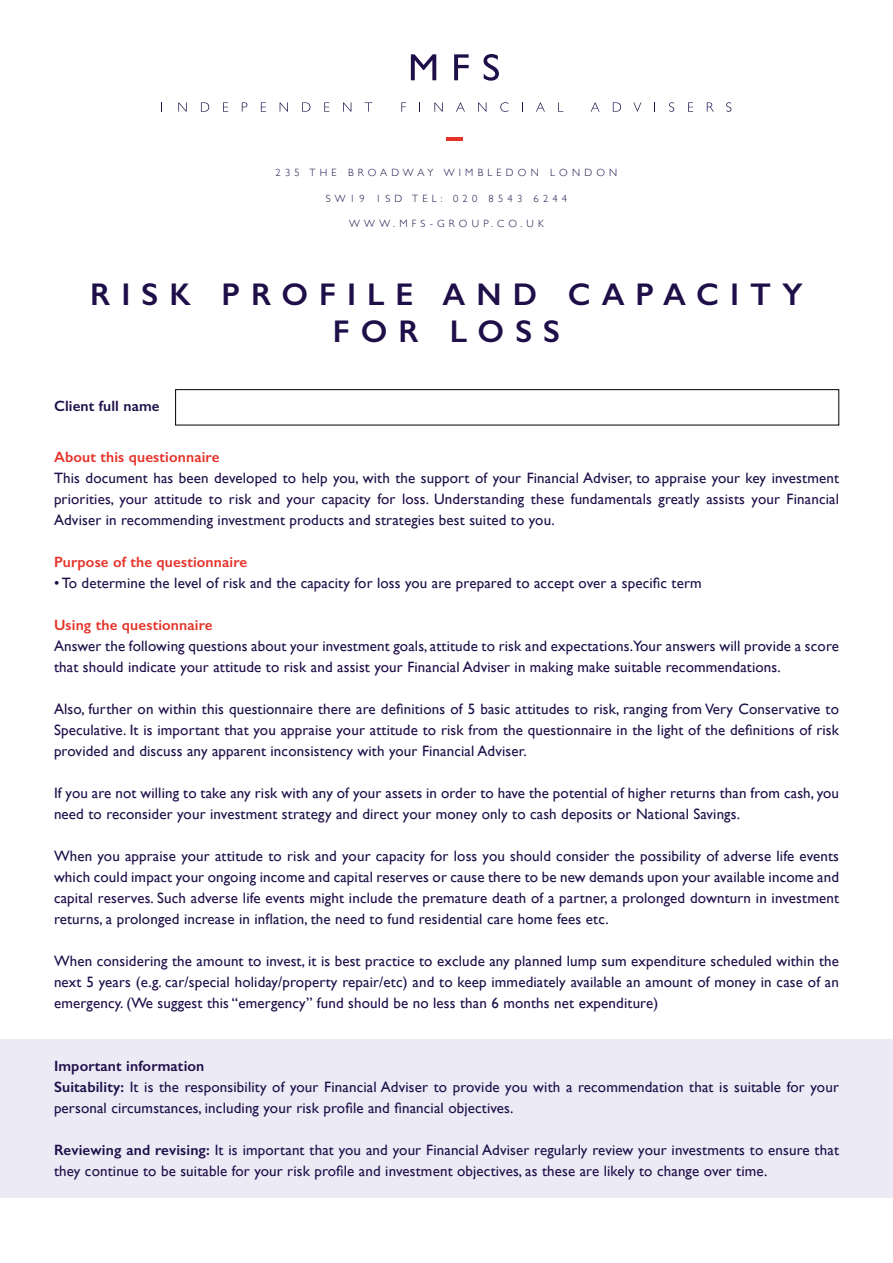
<style>
.page{position:relative;width:893px;height:1263px;background:#fff}
.page>*{position:absolute;margin:0;border:0;box-sizing:border-box;transform-origin:0 0}
.t1{font:600 31.5px/37.8px "Gill Sans";letter-spacing:.35em;color:#1e0f49;text-align:center}
.t2{font:15px/21px "Gill Sans";letter-spacing:.01em;color:#1e0f49;text-align:justify}
.t3{font:600 15px "Gill Sans";letter-spacing:.01em;color:#e63329}
.t4{font:600 15px "Gill Sans";letter-spacing:.01em;color:#1e0f49}
.t5{font:300 10.5px "Gill Sans";letter-spacing:.4em;color:#1e0f49}
.s1{font-weight:600}
</style>
<div class="page">
<div style="left:0;top:1040px;width:893px;height:158px;background:#ebeaf5"></div>
<hr style="left:447px;top:137px;width:16px;height:3px;background:#e63329">
<svg style="left:411px;top:54px;width:25px;height:26px"></svg>
<svg style="left:454px;top:54px;width:15px;height:26px"></svg>
<svg style="left:483px;top:54px;width:16px;height:27px"></svg>
<svg style="left:178px;top:102px;width:9px;height:10px"></svg>
<svg style="left:201px;top:102px;width:8px;height:10px"></svg>
<svg style="left:223px;top:102px;width:5px;height:10px"></svg>
<svg style="left:242px;top:102px;width:5px;height:10px"></svg>
<svg style="left:261px;top:102px;width:5px;height:10px"></svg>
<svg style="left:280px;top:102px;width:8px;height:10px"></svg>
<svg style="left:302px;top:102px;width:8px;height:10px"></svg>
<svg style="left:324px;top:102px;width:5px;height:10px"></svg>
<svg style="left:343px;top:102px;width:8px;height:10px"></svg>
<svg style="left:365px;top:102px;width:7px;height:10px"></svg>
<svg style="left:401px;top:102px;width:5px;height:10px"></svg>
<svg style="left:434px;top:102px;width:9px;height:10px"></svg>
<svg style="left:456px;top:102px;width:9px;height:10px"></svg>
<svg style="left:478px;top:102px;width:8px;height:10px"></svg>
<svg style="left:500px;top:102px;width:8px;height:10px"></svg>
<svg style="left:536px;top:102px;width:9px;height:10px"></svg>
<svg style="left:558px;top:102px;width:5px;height:10px"></svg>
<svg style="left:591px;top:102px;width:9px;height:10px"></svg>
<svg style="left:613px;top:102px;width:8px;height:10px"></svg>
<svg style="left:633px;top:102px;width:8px;height:10px"></svg>
<svg style="left:669px;top:102px;width:5px;height:10px"></svg>
<svg style="left:688px;top:102px;width:5px;height:10px"></svg>
<svg style="left:707px;top:102px;width:7px;height:10px"></svg>
<svg style="left:726px;top:102px;width:5px;height:10px"></svg>
<div style="left:175px;top:389px;width:664px;height:36px;border:1px solid #000"></div>
<p class="t5" style="left:276px;top:165px;width:343px">235 THE BROADWAY WIMBLEDON LONDON</p>
<p class="t5" style="left:326px;top:190px;width:243px">SW19 1SD TEL: 020 8543 6244</p>
<p class="t5" style="left:349px;top:216px;width:196px">WWW.MFS-GROUP.CO.UK</p>
<h1 class="t1" style="left:90px;top:275px;width:714px">RISK PROFILE AND CAPACITY<br>FOR LOSS</h1>
<p class="t4" style="left:54px;top:397px;width:107px">Client full name</p>
<p class="t3" style="left:54px;top:447px;width:167px">About this questionnaire</p>
<p class="t2" style="left:54px;top:467px;width:787px">This document has been developed to help you, with the support of your Financial Adviser, to appraise your key investment priorities, your attitude to risk and your capacity for loss. Understanding these fundamentals greatly assists your Financial Adviser in recommending investment products and strategies best suited to you.</p>
<p class="t3" style="left:54px;top:552px;width:195px">Purpose of the questionnaire</p>
<p class="t2" style="left:54px;top:572px;width:649px">• To determine the level of risk and the capacity for loss you are prepared to accept over a specific term</p>
<p class="t3" style="left:54px;top:615px;width:160px">Using the questionnaire</p>
<p class="t2" style="left:54px;top:635px;width:786px">Answer the following questions about your investment goals, attitude to risk and expectations.Your answers will provide a score that should indicate your attitude to risk and assist your Financial Adviser in making make suitable recommendations.</p>
<p class="t2" style="left:54px;top:698px;width:786px">Also, further on within this questionnaire there are definitions of 5 basic attitudes to risk, ranging from Very Conservative to Speculative. It is important that you appraise your attitude to risk from the questionnaire in the light of the definitions of risk provided and discuss any apparent inconsistency with your Financial Adviser.</p>
<p class="t2" style="left:54px;top:782px;width:787px">If you are not willing to take any risk with any of your assets in order to have the potential of higher returns than from cash, you need to reconsider your investment strategy and direct your money only to cash deposits or National Savings.</p>
<p class="t2" style="left:54px;top:845px;width:787px">When you appraise your attitude to risk and your capacity for loss you should consider the possibility of adverse life events which could impact your ongoing income and capital reserves or cause there to be new demands upon your available income and capital reserves. Such adverse life events might include the premature death of a partner, a prolonged downturn in investment returns, a prolonged increase in inflation, the need to fund residential care home fees etc.</p>
<p class="t2" style="left:54px;top:950px;width:786px">When considering the amount to invest, it is best practice to exclude any planned lump sum expenditure scheduled within the next 5 years (e.g. car/special holiday/property repair/etc) and to keep immediately available an amount of money in case of an emergency. (We suggest this “emergency” fund should be no less than 6 months net expenditure)</p>
<p class="t2" style="left:54px;top:1055px;width:786px;text-align:left"><span class="s1">Important information<br>Suitability:</span> It is the responsibility of your Financial Adviser to provide you with a recommendation that is suitable for your personal circumstances, including your risk profile and financial objectives.</p>
<p class="t2" style="left:54px;top:1139px;width:786px"><span class="s1">Reviewing and revising:</span> It is important that you and your Financial Adviser regularly review your investments to ensure that they continue to be suitable for your risk profile and investment objectives, as these are likely to change over time.</p>
</div>
